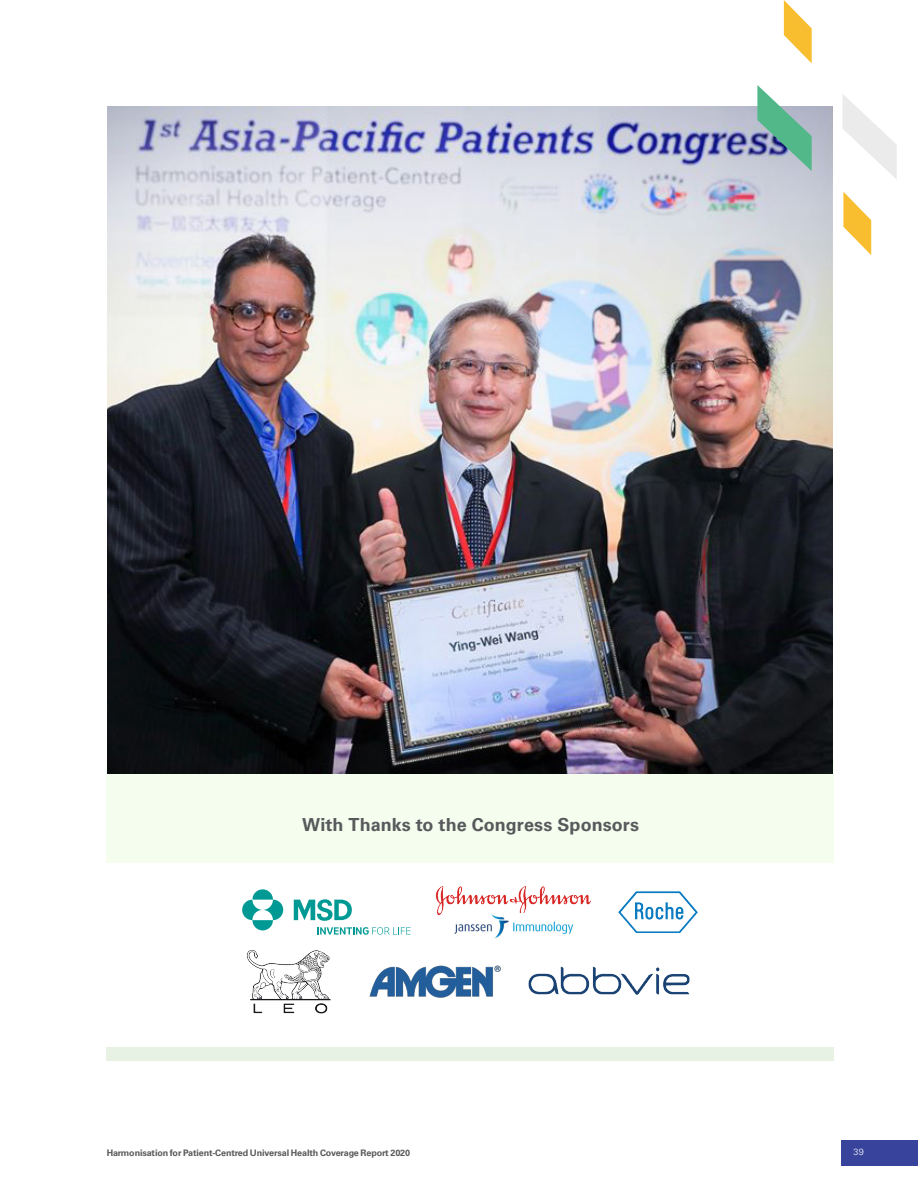
<style>
.page{position:relative;width:918px;height:1188px;background:#fff}
.page>*{position:absolute;margin:0;border:0;box-sizing:border-box;transform-origin:0 0}
.t1{font:700 18px "Univers LT Std";letter-spacing:.005em;color:#58595b}
.t2{font:700 9px "Univers LT Std";letter-spacing:-.015em;color:#58595b}
.t3{font:300 9px "Univers LT Std";color:#fff}
</style>
<div class="page">
<div style="left:841px;top:1140px;width:77px;height:25px;background:#38449c"></div>
<div style="left:106px;top:760px;width:728px;height:103px;background:#f5fdef"></div>
<div style="left:106px;top:1048px;width:728px;height:13px;background:#e7f2e4"></div>
<svg style="left:294px;top:899px;width:58px;height:22px"></svg>
<svg style="left:242px;top:889px;width:41px;height:41px"></svg>
<svg style="left:317px;top:927px;width:94px;height:8px"></svg>
<img style="left:436px;top:886px;width:155px;height:29px">
<img style="left:452px;top:913px;width:123px;height:25px">
<img style="left:618px;top:891px;width:80px;height:42px">
<img style="left:369px;top:965px;width:132px;height:33px">
<img style="left:247px;top:950px;width:84px;height:64px">
<img style="left:528px;top:966px;width:162px;height:29px">
<img style="left:108px;top:106px;width:725px;height:668px">
<svg style="left:842px;top:94px;width:55px;height:85px"></svg>
<svg style="left:757px;top:85px;width:55px;height:86px"></svg>
<svg style="left:843px;top:192px;width:28px;height:63px"></svg>
<svg style="left:784px;top:0;width:28px;height:63px"></svg>
<h1 class="t1" style="left:302px;top:814px;width:339px">With Thanks to the Congress Sponsors</h1>
<p class="t2" style="left:107px;top:1147px;width:305px">Harmonisation for Patient-Centred Universal Health Coverage Report 2020</p>
<p class="t3" style="left:854px;top:1147px;width:12px">39</p>
</div>
